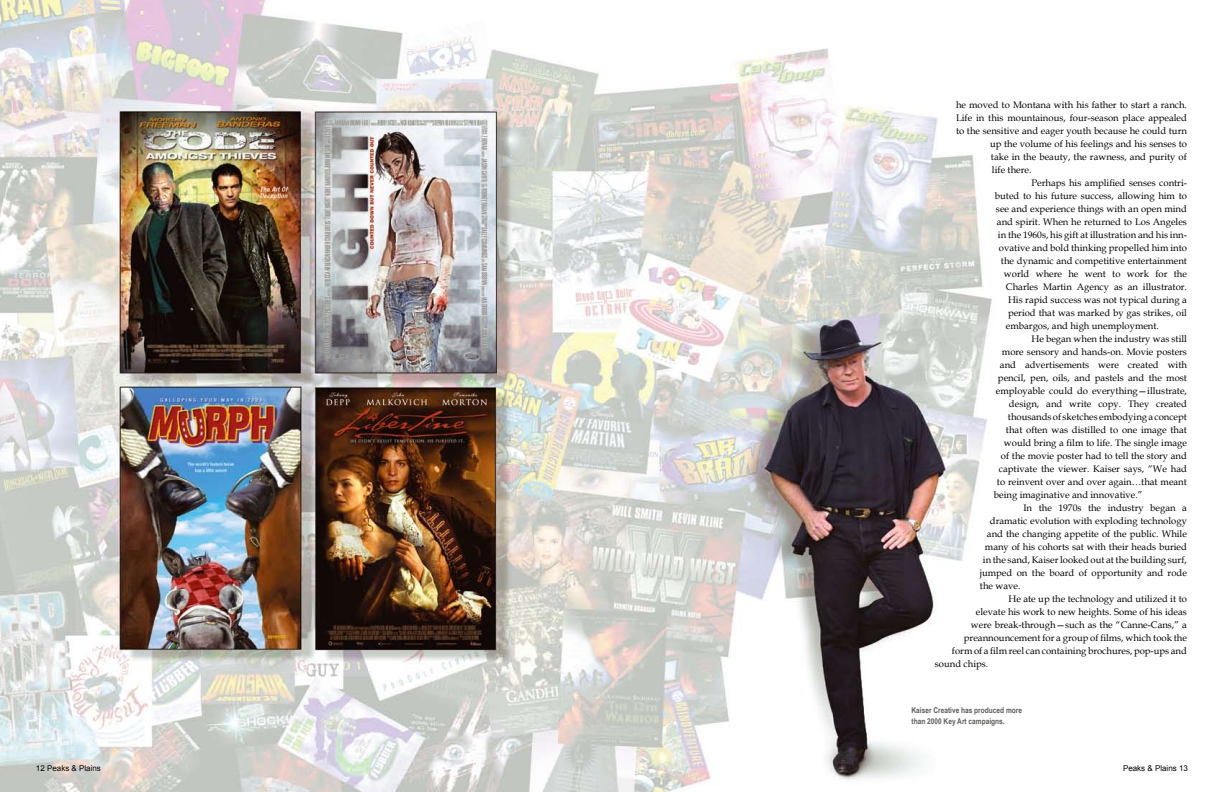
<style>
.page{position:relative;width:1224px;height:792px;background:#fff}
.page>*{position:absolute;margin:0;border:0;box-sizing:border-box;transform-origin:0 0}
.t1{font:9.5px "Book Antiqua";color:#000}
.t2{font:700 8px/11px "Arial Narrow";color:#5d5d5a}
.t3{font:8px "Arial";color:#000}
</style>
<div class="page">
<img style="left:0;top:0;width:612px;height:792px">
<svg style="left:612px;top:48px;width:380px;height:744px"></svg>
<p class="t1" style="left:956px;top:98px;width:233px">he moved to Montana with his father to start a ranch.</p>
<p class="t1" style="left:956px;top:111px;width:233px">Life in this mountainous, four-season place appealed</p>
<p class="t1" style="left:956px;top:124px;width:233px">to the sensitive and eager youth because he could turn</p>
<p class="t1" style="left:990px;top:137px;width:198px">up the volume of his feelings and his senses to</p>
<p class="t1" style="left:991px;top:150px;width:197px">take in the beauty, the rawness, and purity of</p>
<p class="t1" style="left:992px;top:163px;width:41px">life there.</p>
<p class="t1" style="left:1031px;top:176px;width:157px">Perhaps his amplified senses contri-</p>
<p class="t1" style="left:995px;top:189px;width:194px">buted to his future success, allowing him to</p>
<p class="t1" style="left:996px;top:202px;width:192px">see and experience things with an open mind</p>
<p class="t1" style="left:997px;top:215px;width:191px">and spirit. When he returned to Los Angeles</p>
<p class="t1" style="left:998px;top:228px;width:190px">in the 1960s, his gift at illustration and his inn-</p>
<p class="t1" style="left:999px;top:241px;width:189px">ovative and bold thinking propelled him into</p>
<p class="t1" style="left:1001px;top:254px;width:187px">the dynamic and competitive entertainment</p>
<p class="t1" style="left:1004px;top:267px;width:184px">world where he went to work for the</p>
<p class="t1" style="left:1006px;top:280px;width:183px">Charles Martin Agency as an illustrator.</p>
<p class="t1" style="left:1008px;top:293px;width:180px">His rapid success was not typical during a</p>
<p class="t1" style="left:1008px;top:306px;width:181px">period that was marked by gas strikes, oil</p>
<p class="t1" style="left:1006px;top:319px;width:154px">embargos, and high unemployment.</p>
<p class="t1" style="left:1031px;top:332px;width:157px">He began when the industry was still</p>
<p class="t1" style="left:1002px;top:345px;width:187px">more sensory and hands-on. Movie posters</p>
<p class="t1" style="left:1000px;top:358px;width:188px">and advertisements were created with</p>
<p class="t1" style="left:998px;top:371px;width:191px">pencil, pen, oils, and pastels and the most</p>
<p class="t1" style="left:996px;top:384px;width:192px">employable could do everything—illustrate,</p>
<p class="t1" style="left:1009px;top:397px;width:180px">design, and write copy. They created</p>
<p class="t1" style="left:1008px;top:410px;width:180px">thousands of sketches embodying a concept</p>
<p class="t1" style="left:1006px;top:423px;width:183px">that often was distilled to one image that</p>
<p class="t1" style="left:1004px;top:436px;width:184px">would bring a film to life. The single image</p>
<p class="t1" style="left:1001px;top:449px;width:188px">of the movie poster had to tell the story and</p>
<p class="t1" style="left:999px;top:462px;width:189px">captivate the viewer. Kaiser says, “We had</p>
<p class="t1" style="left:997px;top:475px;width:191px">to reinvent over and over again…that meant</p>
<p class="t1" style="left:994px;top:488px;width:150px">being imaginative and innovative.”</p>
<p class="t1" style="left:1023px;top:501px;width:165px">In the 1970s the industry began a</p>
<p class="t1" style="left:990px;top:514px;width:199px">dramatic evolution with exploding technology</p>
<p class="t1" style="left:987px;top:527px;width:202px">and the changing appetite of the public. While</p>
<p class="t1" style="left:985px;top:540px;width:203px">many of his cohorts sat with their heads buried</p>
<p class="t1" style="left:983px;top:553px;width:205px">in the sand, Kaiser looked out at the building surf,</p>
<p class="t1" style="left:980px;top:566px;width:209px">jumped on the board of opportunity and rode</p>
<p class="t1" style="left:980px;top:579px;width:42px">the wave.</p>
<p class="t1" style="left:1008px;top:592px;width:180px">He ate up the technology and utilized it to</p>
<p class="t1" style="left:976px;top:605px;width:213px">elevate his work to new heights. Some of his ideas</p>
<p class="t1" style="left:971px;top:618px;width:218px">were break-through—such as the “Canne-Cans,” a</p>
<p class="t1" style="left:964px;top:631px;width:225px">preannouncement for a group of films, which took the</p>
<p class="t1" style="left:952px;top:644px;width:236px">form of a film reel can containing brochures, pop-ups and</p>
<p class="t1" style="left:935px;top:657px;width:55px">sound chips.</p>
<p class="t2" style="left:912px;top:705px;width:112px">Kaiser Creative has produced more than 2000 Key Art campaigns.</p>
<p class="t3" style="left:36px;top:763px;width:66px">12 Peaks &amp; Plains</p>
<p class="t3" style="left:1123px;top:763px;width:66px">Peaks &amp; Plains 13</p>
</div>
